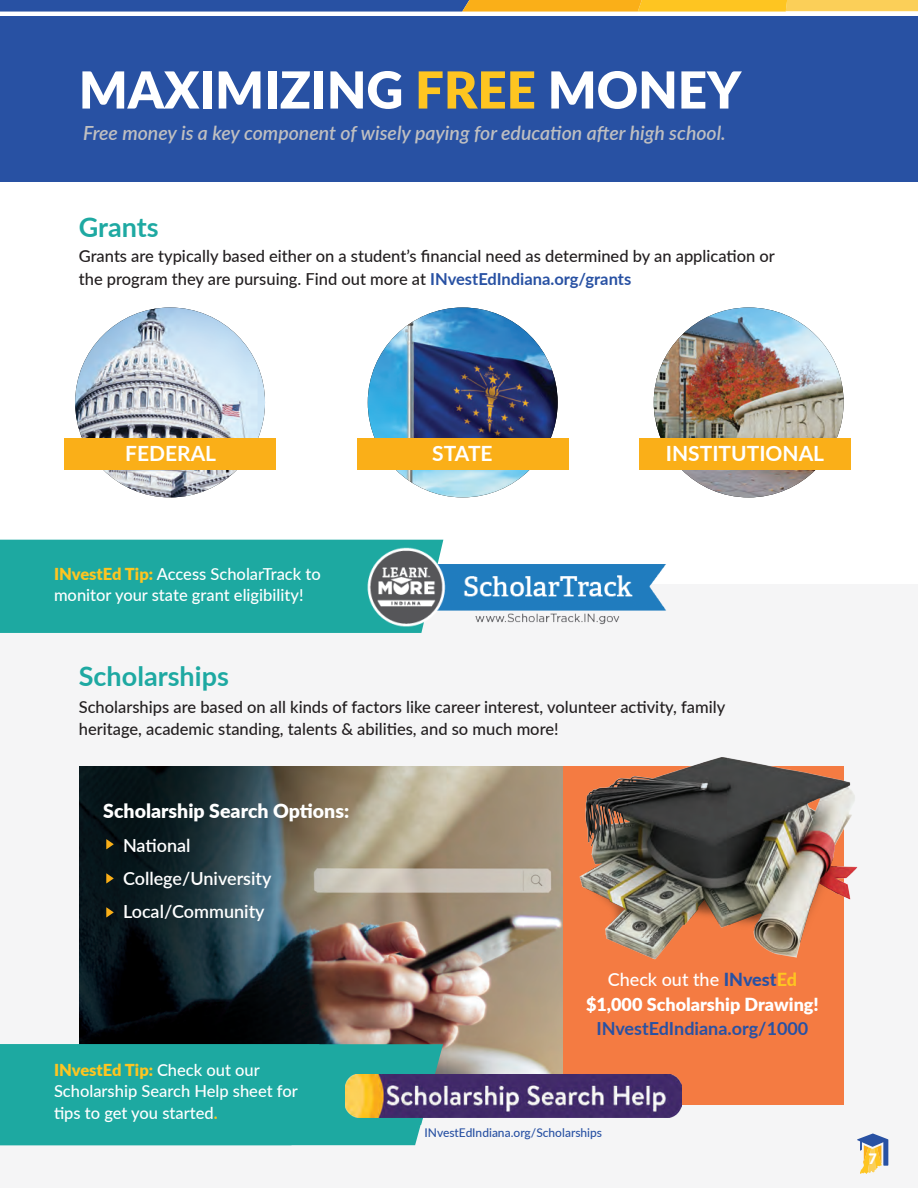
<style>
.page{position:relative;width:918px;height:1188px;background:#fff}
.page>*{position:absolute;margin:0;border:0;box-sizing:border-box;transform-origin:0 0}
.t1{font:900 51px "Lato";color:#fff}
.t2{font:700 27px "Lato";color:#1ea9a2}
.t3{font:700 21px "Lato";color:#fff}
.t4{font:italic 600 19.5px "Lato";color:#bfbfc1}
.t5{font:900 19.5px "Lato";color:#fff}
.t6{font:900 18px/24.6px "Lato";color:#fff;text-align:center}
.t7{font:600 18px/33px "Lato";color:#fff}
.t8{font:700 18px "Lato";color:#2851a3}
.t9{font:500 16.5px/22.5px "Lato";color:#231f20}
.t10{font:500 16.5px/21.6px "Lato";color:#fff}
.t11{font:900 14.4px "Lato";color:#fff}
.t12{font:500 12px "Lato";color:#2851a3}
.s1{color:#fec521}
.s2{font-weight:700;color:#2851a3}
.s3{font-weight:900;color:#fec521}
.s4{font-weight:700;color:#fec521}
.s5{font-weight:500}
.s6{font-weight:800;color:#2851a3}
.s7{font-weight:800;color:#fec521}
</style>
<div class="page">
<div style="left:0;top:585px;width:918px;height:603px;background:#f5f5f6"></div>
<div style="left:0;top:16px;width:918px;height:166px;background:#2851a3"></div>
<svg style="left:857px;top:1133px;width:31px;height:41px"></svg>
<div style="left:0;top:540px;width:443px;height:93px;background:#1da9a1"></div>
<img style="left:357px;top:548px;width:309px;height:80px">
<svg style="left:0;top:0;width:918px;height:12px"></svg>
<img style="left:75px;top:308px;width:190px;height:189px;border-radius:95px">
<div style="left:64px;top:438px;width:212px;height:32px;background:#faaf18"></div>
<img style="left:654px;top:308px;width:190px;height:189px;border-radius:95px">
<div style="left:639px;top:438px;width:212px;height:32px;background:#faaf18"></div>
<div style="left:562px;top:767px;width:281px;height:338px;background:#f47b42"></div>
<img style="left:368px;top:308px;width:190px;height:189px;border-radius:95px">
<div style="left:357px;top:438px;width:211px;height:32px;background:#faaf18"></div>
<img style="left:542px;top:757px;width:316px;height:207px">
<img style="left:80px;top:767px;width:482px;height:308px">
<div style="left:0;top:1044px;width:443px;height:101px;background:#1da9a1"></div>
<img style="left:346px;top:1075px;width:335px;height:42px">
<svg style="left:106px;top:839px;width:8px;height:10px"></svg>
<svg style="left:106px;top:873px;width:8px;height:10px"></svg>
<svg style="left:106px;top:907px;width:8px;height:10px"></svg>
<h1 class="t1" style="left:79px;top:52px;width:664px">MAXIMIZING <span class="s1">FREE</span> MONEY</h1>
<p class="t4" style="left:83px;top:119px;width:644px">Free money is a key component of wisely paying for education after high school.</p>
<h2 class="t2" style="left:79px;top:207px;width:81px">Grants</h2>
<p class="t9" style="left:79px;top:244px;width:698px">Grants are typically based either on a student’s financial need as determined by an application or the program they are pursuing. Find out more at <span class="s2">INvestEdIndiana.org/grants</span></p>
<p class="t3" style="left:125px;top:438px;width:92px">FEDERAL</p>
<p class="t3" style="left:432px;top:438px;width:62px">STATE</p>
<p class="t3" style="left:666px;top:438px;width:160px">INSTITUTIONAL</p>
<p class="t10" style="left:54px;top:562px;width:268px"><span class="s3">INvestEd Tip:</span> Access ScholarTrack to monitor your state grant eligibility!</p>
<h2 class="t2" style="left:79px;top:656px;width:152px">Scholarships</h2>
<p class="t9" style="left:79px;top:695px;width:648px">Scholarships are based on all kinds of factors like career interest, volunteer activity, family heritage, academic standing, talents &amp; abilities, and so much more!</p>
<p class="t5" style="left:103px;top:796px;width:247px">Scholarship Search Options:</p>
<p class="t7" style="left:123px;top:828px;width:150px">National<br>College/University<br>Local/Community</p>
<p class="t10" style="left:54px;top:1058px;width:245px"><span class="s3">INvestEd Tip:</span> Check out our<br>Scholarship Search Help sheet for tips to get you started<span class="s4">.</span></p>
<p class="t6" style="left:586px;top:966px;width:234px"><span class="s5">Check out the</span> <span class="s6">INvest</span><span class="s7">Ed </span>$1,000 Scholarship Drawing!</p>
<p class="t8" style="left:596px;top:1015px;width:214px">INvestEdIndiana.org/1000</p>
<p class="t12" style="left:425px;top:1123px;width:179px">INvestEdIndiana.org/Scholarships</p>
<p class="t11" style="left:868px;top:1148px;width:10px">7</p>
</div>
